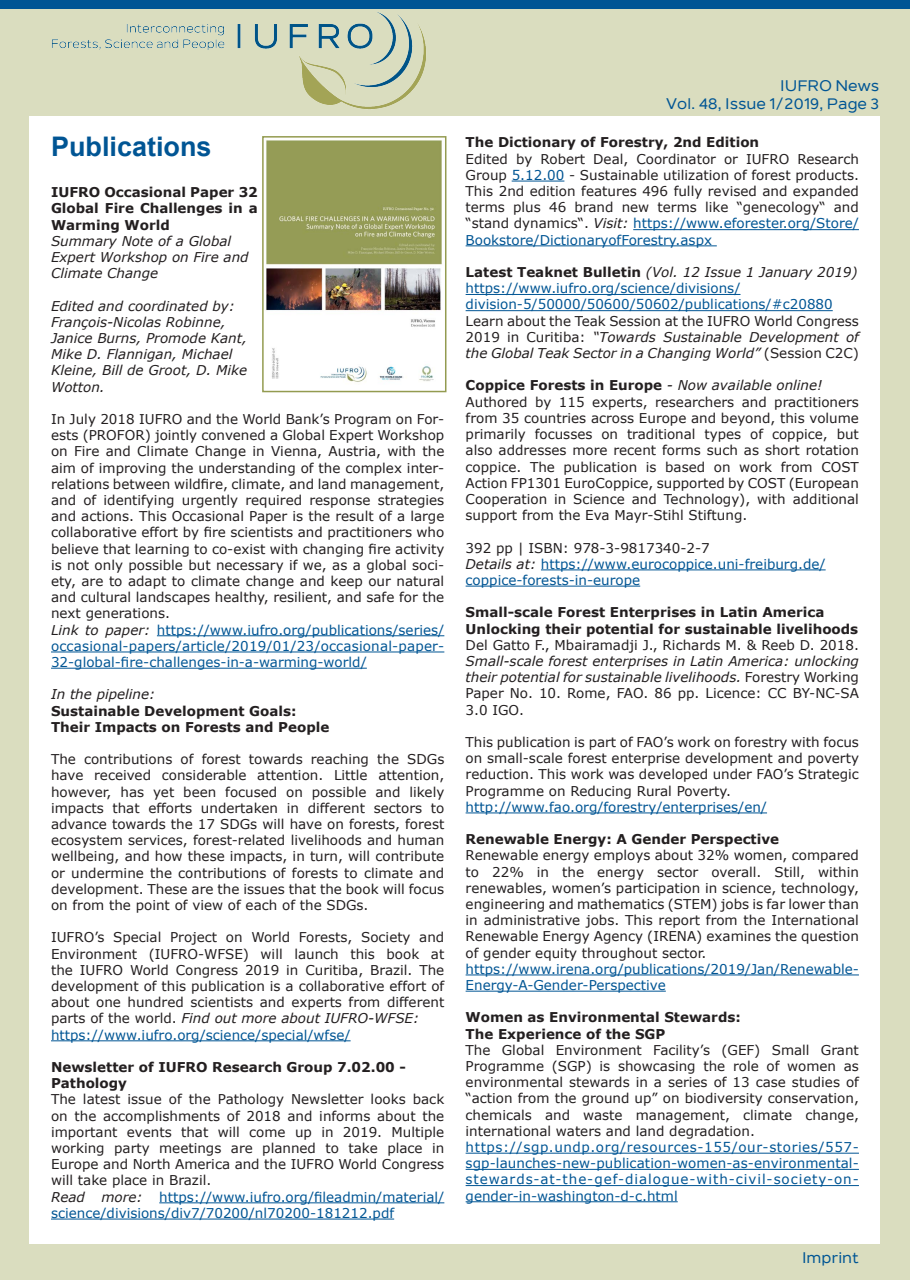
<style>
.page{position:relative;width:910px;height:1280px;background:#daddbf}
.page>*{position:absolute;margin:0;border:0;box-sizing:border-box;transform-origin:0 0}
.t1{font:700 27px "Arial";color:#005594}
.t2{font:500 15px "Nolan";color:#005594}
.t3{font:13.5px/16.2px "Verdana";color:#231f20;text-align:justify}
.t4{font:13.5px/16.2px "Verdana";color:#005594}
.t5{font:700 13.5px/16.2px "Verdana";color:#231f20}
.t6{font:italic 13.5px/16.2px "Verdana";color:#231f20}
.s1{font-style:italic;color:#231f20}
.s2{font-style:italic}
.s3{color:#005594}
.s4{font-weight:700;font-style:normal}
.s5{font-weight:400;font-style:italic}
</style>
<div class="page">
<div style="left:30px;top:117px;width:850px;height:1127px;background:#fff"></div>
<img style="left:52px;top:12px;width:374px;height:97px">
<div style="left:0;top:0;width:910px;height:8px;background:#005594"></div>
<hr style="left:157px;top:635px;width:287px;height:1px;background:#005594">
<hr style="left:51px;top:652px;width:393px;height:1px;background:#005594">
<hr style="left:51px;top:668px;width:316px;height:1px;background:#005594">
<hr style="left:51px;top:1040px;width:300px;height:1px;background:#005594">
<hr style="left:159px;top:1202px;width:285px;height:1px;background:#005594">
<hr style="left:51px;top:1219px;width:343px;height:1px;background:#005594">
<hr style="left:512px;top:181px;width:52px;height:1px;background:#005594">
<hr style="left:633px;top:229px;width:226px;height:1px;background:#005594">
<hr style="left:466px;top:245px;width:251px;height:1px;background:#005594">
<hr style="left:466px;top:294px;width:274px;height:1px;background:#005594">
<hr style="left:466px;top:310px;width:367px;height:1px;background:#005594">
<hr style="left:541px;top:569px;width:285px;height:1px;background:#005594">
<hr style="left:466px;top:586px;width:174px;height:1px;background:#005594">
<hr style="left:466px;top:812px;width:301px;height:1px;background:#005594">
<hr style="left:466px;top:974px;width:393px;height:1px;background:#005594">
<hr style="left:466px;top:991px;width:200px;height:1px;background:#005594">
<hr style="left:466px;top:1153px;width:393px;height:1px;background:#005594">
<hr style="left:466px;top:1169px;width:393px;height:1px;background:#005594">
<hr style="left:466px;top:1185px;width:393px;height:1px;background:#005594">
<hr style="left:466px;top:1201px;width:212px;height:1px;background:#005594">
<img style="left:266px;top:140px;width:176px;height:242px">
<div style="left:262px;top:136px;width:184px;height:256px;border:2px solid #939b50"></div>
<p class="t1" style="left:51px;top:128px;width:162px">Publications</p>
<p class="t5" style="left:51px;top:184px;width:208px">IUFRO Occasional Paper 32</p>
<p class="t5" style="left:51px;top:200px;width:208px">Global Fire Challenges in a<br>Warming World</p>
<p class="t6" style="left:51px;top:233px;width:199px">Summary Note of a Global<br>Expert Workshop on Fire and<br>Climate Change</p>
<p class="t6" style="left:51px;top:297px;width:185px">Edited and coordinated by:</p>
<p class="t6" style="left:51px;top:314px;width:198px">François-Nicolas Robinne,<br>Janice Burns, Promode Kant,<br>Mike D. Flannigan, Michael<br>Kleine, Bill de Groot, D. Mike<br>Wotton.</p>
<p class="t3" style="left:51px;top:411px;width:395px">In July 2018 IUFRO and the World Bank’s Program on For&shy;ests (PROFOR) jointly convened a Global Expert Workshop on Fire and Climate Change in Vienna, Austria, with the aim of improving the understanding of the complex inter&shy;relations between wildfire, climate, and land management, and of identifying urgently required response strategies and actions. This Occasional Paper is the result of a large collaborative effort by fire scientists and practitioners who believe that learning to co-exist with changing fire activity is not only possible but necessary if we, as a global soci&shy;ety, are to adapt to climate change and keep our natural and cultural landscapes healthy, resilient, and safe for the next generations.</p>
<p class="t4" style="left:51px;top:621px;width:395px;text-align:justify"><span class="s1">Link to paper:</span> https://www.iufro.org/publications/series/ occasional-papers/article/2019/01/23/occasional-paper-32-global-fire-challenges-in-a-warming-world/</p>
<p class="t6" style="left:51px;top:686px;width:106px">In the pipeline:</p>
<p class="t5" style="left:51px;top:702px;width:247px">Sustainable Development Goals:</p>
<p class="t5" style="left:51px;top:718px;width:280px">Their Impacts on Forests and People</p>
<p class="t3" style="left:51px;top:751px;width:395px">The contributions of forest towards reaching the SDGs have received considerable attention. Little attention, however, has yet been focused on possible and likely impacts that efforts undertaken in different sectors to advance towards the 17 SDGs will have on forests, forest ecosystem services, forest-related livelihoods and human wellbeing, and how these impacts, in turn, will contribute or undermine the contributions of forests to climate and development. These are the issues that the book will focus on from the point of view of each of the SDGs.</p>
<p class="t3" style="left:51px;top:929px;width:395px">IUFRO’s Special Project on World Forests, Society and Environment (IUFRO-WFSE) will launch this book at the IUFRO World Congress 2019 in Curitiba, Brazil. The development of this publication is a collaborative effort of about one hundred scientists and experts from different parts of the world. <span class="s2">Find out more about IUFRO-WFSE:</span></p>
<p class="t4" style="left:51px;top:1026px;width:301px">https://www.iufro.org/science/special/wfse/</p>
<p class="t5" style="left:51px;top:1059px;width:356px">Newsletter of IUFRO Research Group 7.02.00 -<br>Pathology</p>
<p class="t3" style="left:51px;top:1091px;width:395px">The latest issue of the Pathology Newsletter looks back on the accomplishments of 2018 and informs about the important events that will come up in 2019. Multiple working party meetings are planned to take place in Europe and North America and the IUFRO World Congress will take place in Brazil.</p>
<p class="t4" style="left:51px;top:1188px;width:395px"><span class="s1">Read more:</span> https://www.iufro.org/fileadmin/material/ science/divisions/div7/70200/nl70200-181212.pdf</p>
<p class="t2" style="left:780px;top:77px;width:100px">IUFRO News</p>
<p class="t2" style="left:666px;top:95px;width:214px">Vol. 48, Issue 1/2019, Page 3</p>
<p class="t5" style="left:466px;top:134px;width:295px">The Dictionary of Forestry, 2nd Edition</p>
<p class="t3" style="left:466px;top:150px;width:395px">Edited by Robert Deal, Coordinator or IUFRO Research<br>Group <span class="s3">5.12.00</span> - Sustainable utilization of forest products.</p>
<p class="t3" style="left:466px;top:183px;width:395px">This 2nd edition features 496 fully revised and expanded terms plus 46 brand new terms like “genecology“ and “stand dynamics“. <span class="s2">Visit:</span> <span class="s3">https://www.eforester.org/Store/ Bookstore/DictionaryofForestry.aspx</span></p>
<p class="t6" style="left:466px;top:264px;width:394px"><span class="s4">Latest Teaknet Bulletin</span> (Vol. 12 Issue 1 January 2019)</p>
<p class="t4" style="left:466px;top:280px;width:369px">https://www.iufro.org/science/divisions/ division-5/50000/50600/50602/publications/#c20880</p>
<p class="t3" style="left:466px;top:312px;width:395px">Learn about the Teak Session at the IUFRO World Congress 2019 in Curitiba: <span class="s2">“Towards Sustainable Development of the Global Teak Sector in a Changing World”</span> (Session C2C)</p>
<p class="t5" style="left:466px;top:377px;width:358px">Coppice Forests in Europe <span class="s5">- Now available online!</span></p>
<p class="t3" style="left:466px;top:393px;width:395px">Authored by 115 experts, researchers and practitioners from 35 countries across Europe and beyond, this volume primarily focusses on traditional types of coppice, but also addresses more recent forms such as short rotation coppice. The publication is based on work from COST Action FP1301 EuroCoppice, supported by COST (European Cooperation in Science and Technology), with additional support from the Eva Mayr-Stihl Stiftung.</p>
<p class="t3" style="left:466px;top:539px;width:246px">392 pp | ISBN: 978-3-9817340-2-7</p>
<p class="t4" style="left:466px;top:555px;width:362px"><span class="s1">Details at:</span> https://www.eurocoppice.uni-freiburg.de/ coppice-forests-in-europe</p>
<p class="t5" style="left:466px;top:604px;width:360px">Small-scale Forest Enterprises in Latin America</p>
<p class="t5" style="left:466px;top:620px;width:394px">Unlocking their potential for sustainable livelihoods</p>
<p class="t3" style="left:466px;top:636px;width:395px">Del Gatto F., Mbairamadji J., Richards M. &amp; Reeb D. 2018.<br><span class="s2">Small-scale forest enterprises in Latin America: unlocking their potential for sustainable livelihoods.</span> Forestry Working Paper No. 10. Rome, FAO. 86 pp. Licence: CC BY-NC-SA 3.0 IGO.</p>
<p class="t3" style="left:466px;top:734px;width:395px">This publication is part of FAO’s work on forestry with focus on small-scale forest enterprise development and poverty reduction. This work was developed under FAO’s Strategic Programme on Reducing Rural Poverty.</p>
<p class="t4" style="left:466px;top:798px;width:303px">http://www.fao.org/forestry/enterprises/en/</p>
<p class="t5" style="left:466px;top:831px;width:315px">Renewable Energy: A Gender Perspective</p>
<p class="t3" style="left:466px;top:847px;width:395px">Renewable energy employs about 32% women, compared to 22% in the energy sector overall. Still, within renewables, women’s participation in science, technology, engineering and mathematics (STEM) jobs is far lower than in administrative jobs. This report from the International Renewable Energy Agency (IRENA) examines the question of gender equity throughout sector.</p>
<p class="t4" style="left:466px;top:960px;width:395px">https://www.irena.org/publications/2019/Jan/Renewable-<br>Energy-A-Gender-Perspective</p>
<p class="t5" style="left:466px;top:1009px;width:277px">Women as Environmental Stewards:</p>
<p class="t5" style="left:466px;top:1025px;width:201px">The Experience of the SGP</p>
<p class="t3" style="left:466px;top:1041px;width:395px">The Global Environment Facility’s (GEF) Small Grant Programme (SGP) is showcasing the role of women as environmental stewards in a series of 13 case studies of “action from the ground up” on biodiversity conservation, chemicals and waste management, climate change, international waters and land degradation.</p>
<p class="t4" style="left:466px;top:1139px;width:395px;text-align:justify">https://sgp.undp.org/resources-155/our-stories/557- sgp-launches-new-publication-women-as-environmental&shy;stewards-at-the-gef-dialogue-with-civil-society-on&shy;gender-in-washington-d-c.html</p>
<p class="t2" style="left:802px;top:1248px;width:58px">Imprint</p>
</div>
